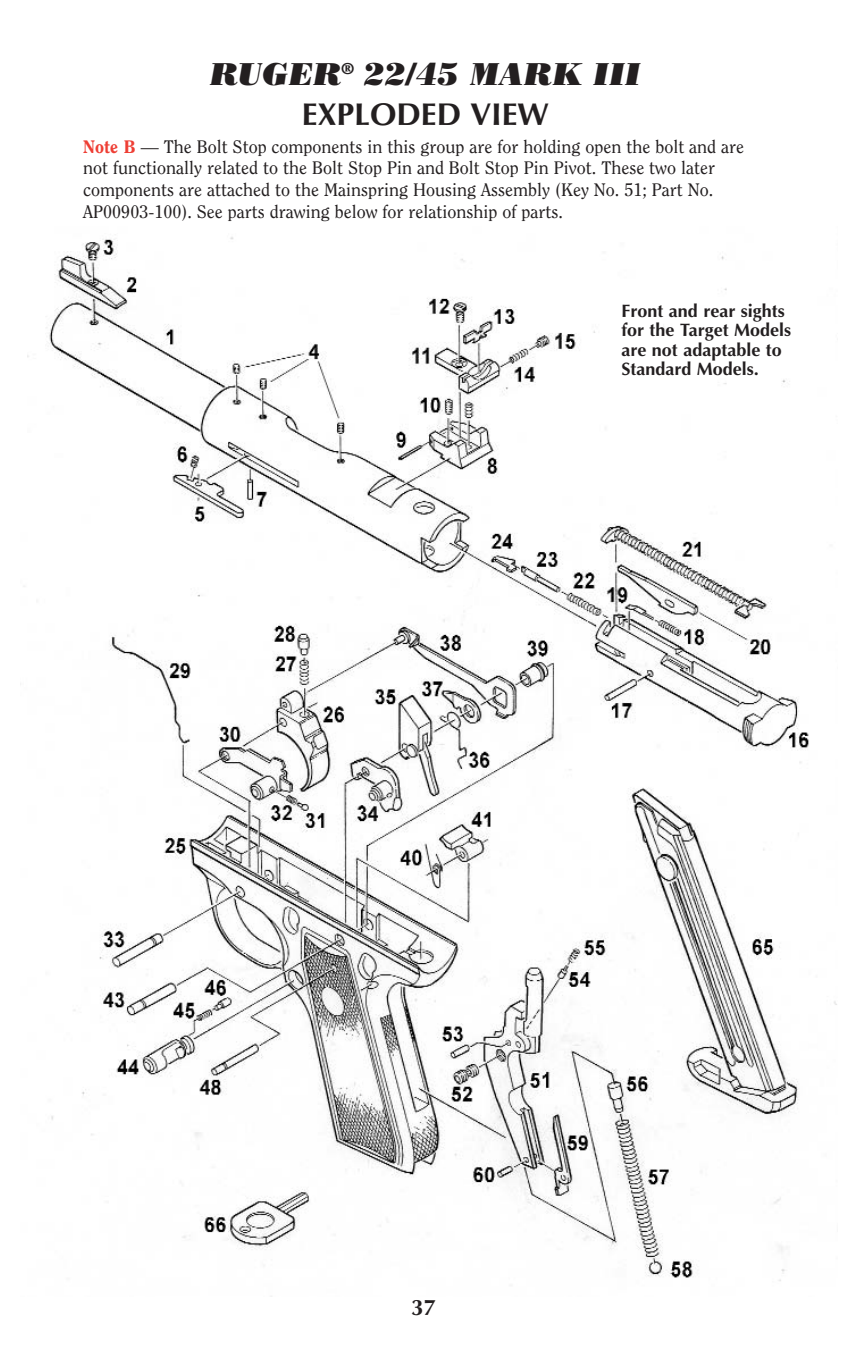
<style>
.page{position:relative;width:851px;height:1357px;background:#fff}
.page>*{position:absolute;margin:0;border:0;box-sizing:border-box;transform-origin:0 0}
.t1{font:italic 31.5px "Bodoni Poster";color:#231f20}
.t2{font:700 31.5px "Optima";color:#231f20}
.t3{font:700 22.5px "Optima";color:#231f20}
.t4{font:18px/21.6px "Clearface";color:#231f20}
.t5{font:700 18px/19.1px "Optima";color:#231f20}
.s1{font-weight:800;color:#ee3e34}
</style>
<div class="page">
<img style="left:24px;top:237px;width:813px;height:1044px">
<h1 class="t1" style="left:210px;top:63px;width:432px">RUGER<sup>®</sup> 22/45 MARK III</h1>
<h1 class="t2" style="left:302px;top:101px;width:249px">EXPLODED VIEW</h1>
<p class="t4" style="left:83px;top:137px;width:662px"><span class="s1">Note B</span> — The Bolt Stop components in this group are for holding open the bolt and are not functionally related to the Bolt Stop Pin and Bolt Stop Pin Pivot. These two later components are attached to the Mainspring Housing Assembly (Key No. 51; Part No.<br>AP00903-100). See parts drawing below for relationship of parts.</p>
<p class="t5" style="left:621px;top:303px;width:171px">Front and rear sights for the Target Models are not adaptable to<br>Standard Models.</p>
<p class="t3" style="left:411px;top:1298px;width:27px">37</p>
</div>
